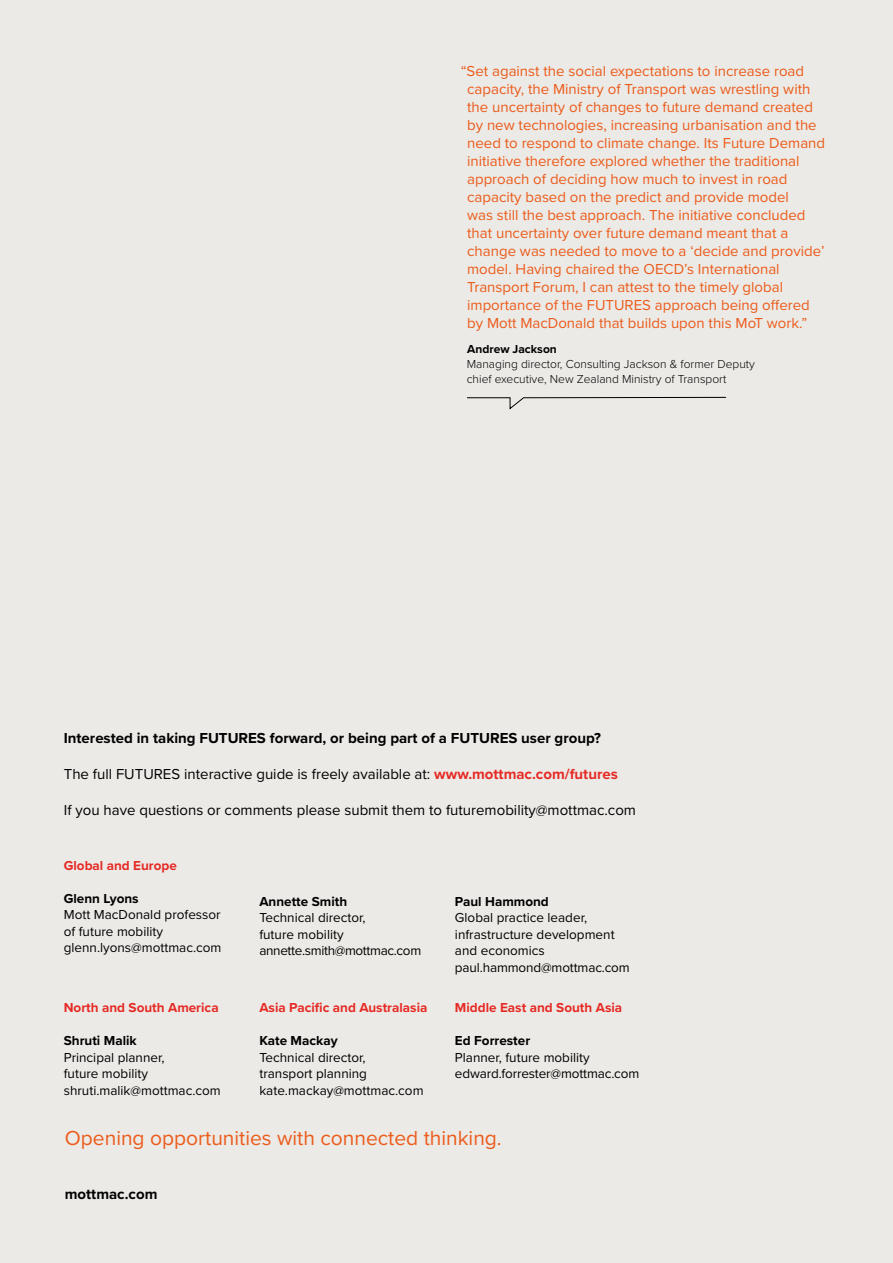
<style>
.page{position:relative;width:893px;height:1263px;background:#eceae6}
.page>*{position:absolute;margin:0;border:0;box-sizing:border-box;transform-origin:0 0}
.t1{font:21px "Proxima Nova";color:#eb5b1b}
.t2{font:15px/18px "Proxima Nova";color:#eb5b1b}
.t3{font:15px "Proxima Nova";color:#000}
.t4{font:700 15px "Proxima Nova";color:#000}
.t5{font:13.5px/16.5px "Proxima Nova";color:#000}
.t6{font:700 13.5px "Proxima Nova";color:#e62a25}
.t7{font:700 13.5px "Proxima Nova";color:#000}
.t8{font:300 12px/15px "Proxima Nova";color:#000}
.t9{font:700 12px "Proxima Nova";color:#000}
.s1{font-weight:700;color:#e62a25}
</style>
<div class="page">
<svg style="left:467px;top:397px;width:260px;height:13px"></svg>
<p class="t2" style="left:467px;top:61px;width:359px;text-indent:-6px">“Set against the social expectations to increase road capacity, the Ministry of Transport was wrestling with the uncertainty of changes to future demand created by new technologies, increasing urbanisation and the need to respond to climate change. Its Future Demand initiative therefore explored whether the traditional approach of deciding how much to invest in road capacity based on the predict and provide model<br>was still the best approach. The initiative concluded that uncertainty over future demand meant that a change was needed to move to a ‘decide and provide’ model. Having chaired the OECD’s International Transport Forum, I can attest to the timely global importance of the FUTURES approach being offered by Mott MacDonald that builds upon this MoT work.”</p>
<p class="t9" style="left:467px;top:340px;width:91px">Andrew Jackson</p>
<p class="t8" style="left:467px;top:357px;width:290px">Managing director, Consulting Jackson &amp; former Deputy chief executive, New Zealand Ministry of Transport</p>
<p class="t4" style="left:64px;top:726px;width:539px">Interested in taking FUTURES forward, or being part of a FUTURES user group?</p>
<p class="t3" style="left:64px;top:762px;width:556px">The full FUTURES interactive guide is freely available at: <span class="s1">www.mottmac.com/futures</span></p>
<p class="t3" style="left:64px;top:798px;width:574px">If you have questions or comments please submit them to futuremobility@mottmac.com</p>
<p class="t6" style="left:64px;top:855px;width:115px">Global and Europe</p>
<p class="t7" style="left:64px;top:888px;width:76px">Glenn Lyons</p>
<p class="t5" style="left:64px;top:906px;width:159px">Mott MacDonald professor of future mobility glenn.lyons@mottmac.com</p>
<p class="t6" style="left:64px;top:998px;width:156px">North and South America</p>
<p class="t7" style="left:64px;top:1031px;width:74px">Shruti Malik</p>
<p class="t5" style="left:64px;top:1048px;width:158px">Principal planner,<br>future mobility shruti.malik@mottmac.com</p>
<p class="t7" style="left:259px;top:891px;width:89px">Annette Smith</p>
<p class="t5" style="left:259px;top:909px;width:163px">Technical director,<br>future mobility annette.smith@mottmac.com</p>
<p class="t6" style="left:259px;top:998px;width:170px">Asia Pacific and Australasia</p>
<p class="t7" style="left:259px;top:1031px;width:80px">Kate Mackay</p>
<p class="t5" style="left:259px;top:1048px;width:166px">Technical director,<br>transport planning kate.mackay@mottmac.com</p>
<p class="t7" style="left:455px;top:891px;width:95px">Paul Hammond</p>
<p class="t5" style="left:455px;top:909px;width:176px">Global practice leader, infrastructure development and economics paul.hammond@mottmac.com</p>
<p class="t6" style="left:455px;top:998px;width:169px">Middle East and South Asia</p>
<p class="t7" style="left:455px;top:1031px;width:77px">Ed Forrester</p>
<p class="t5" style="left:455px;top:1048px;width:186px">Planner, future mobility edward.forrester@mottmac.com</p>
<h1 class="t1" style="left:65px;top:1122px;width:438px">Opening opportunities with connected thinking.</h1>
<p class="t4" style="left:65px;top:1183px;width:94px">mottmac.com</p>
</div>
